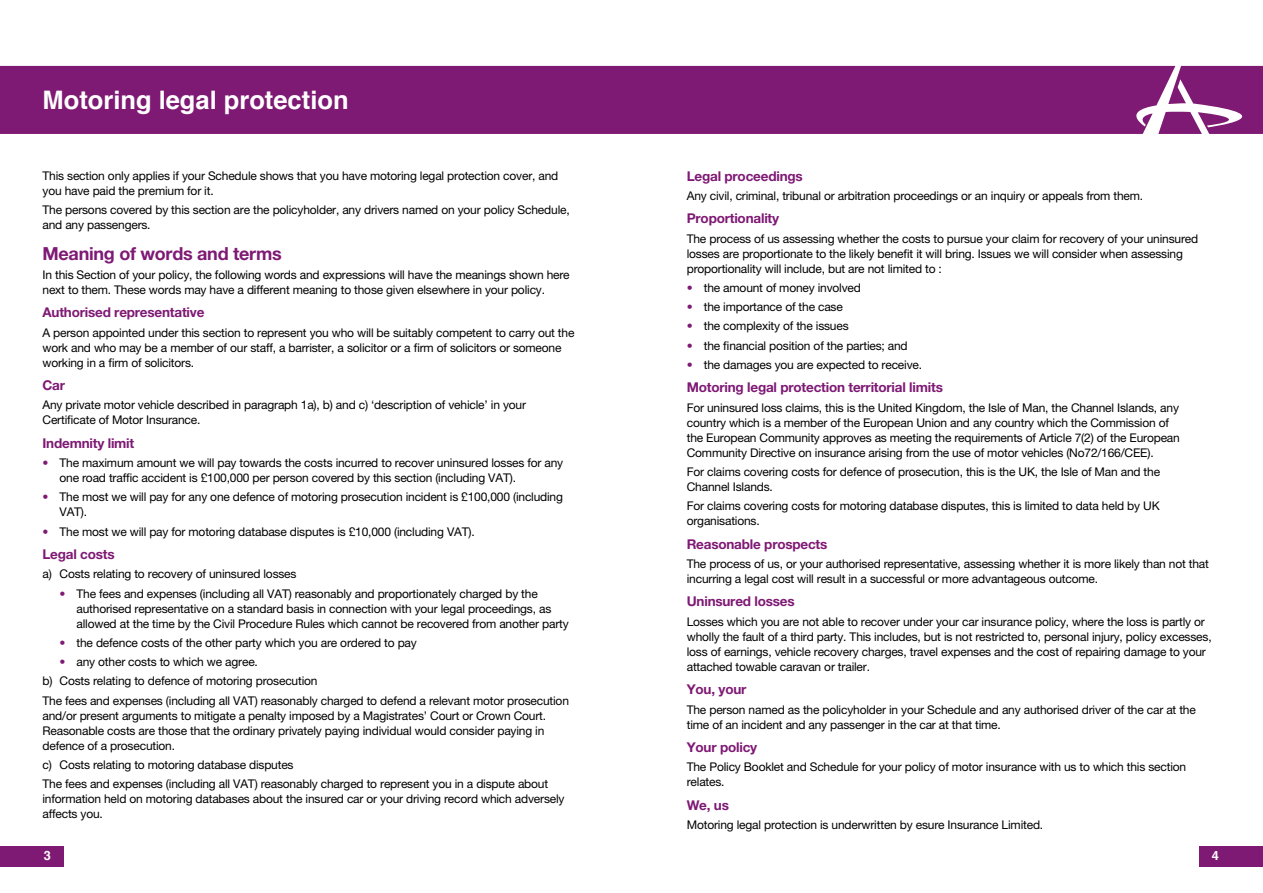
<style>
.page{position:relative;width:1263px;height:893px;background:#fff}
.page>*{position:absolute;margin:0;border:0;box-sizing:border-box;transform-origin:0 0}
.t1{font:700 25.5px "Helvetica";color:#fff}
.t2{font:700 18px "Helvetica Neue";letter-spacing:-.015em;color:#7e1974}
.t3{font:700 13.5px "Helvetica Neue";letter-spacing:-.015em;color:#7e1974}
.t4{font:700 12.75px "Helvetica";color:#fff}
.t5{font:12px/15px "Helvetica Neue";letter-spacing:-.015em;color:#000}
.s1{color:#7e1974}
</style>
<div class="page">
<div style="left:0;top:66px;width:1158px;height:68px;background:#7e1974"></div>
<svg style="left:1158px;top:66px;width:105px;height:68px"></svg>
<div style="left:1199px;top:846px;width:64px;height:20px;background:#7e1974"></div>
<div style="left:0;top:846px;width:64px;height:20px;background:#7e1974"></div>
<h1 class="t1" style="left:43px;top:80px;width:308px">Motoring legal protection</h1>
<p class="t5" style="left:43px;top:168px;width:517px">This section only applies if your Schedule shows that you have motoring legal protection cover, and you have paid the premium for it.</p>
<p class="t5" style="left:43px;top:202px;width:529px">The persons covered by this section are the policyholder, any drivers named on your policy Schedule, and any passengers.</p>
<h2 class="t2" style="left:43px;top:242px;width:241px">Meaning of words and terms</h2>
<p class="t5" style="left:43px;top:267px;width:529px">In this Section of your policy, the following words and expressions will have the meanings shown here next to them. These words may have a different meaning to those given elsewhere in your policy.</p>
<p class="t3" style="left:43px;top:304px;width:163px">Authorised representative</p>
<p class="t5" style="left:43px;top:325px;width:533px">A person appointed under this section to represent you who will be suitably competent to carry out the work and who may be a member of our staff, a barrister, a solicitor or a firm of solicitors or someone working in a firm of solicitors.</p>
<p class="t3" style="left:43px;top:377px;width:24px">Car</p>
<p class="t5" style="left:43px;top:397px;width:485px">Any private motor vehicle described in paragraph 1a), b) and c) ‘description of vehicle’ in your<br>Certificate of Motor Insurance.</p>
<p class="t3" style="left:43px;top:435px;width:93px">Indemnity limit</p>
<p class="t5" style="left:60px;top:455px;width:505px;text-indent:-17px"><span class="s1">•</span> The maximum amount we will pay towards the costs incurred to recover uninsured losses for any one road traffic accident is £100,000 per person covered by this section (including VAT).</p>
<p class="t5" style="left:60px;top:489px;width:505px;text-indent:-17px"><span class="s1">•</span> The most we will pay for any one defence of motoring prosecution incident is £100,000 (including<br>VAT).</p>
<p class="t5" style="left:43px;top:524px;width:434px"><span class="s1">•</span> The most we will pay for motoring database disputes is £10,000 (including VAT).</p>
<p class="t3" style="left:43px;top:546px;width:74px">Legal costs</p>
<p class="t5" style="left:43px;top:566px;width:256px">a) Costs relating to recovery of uninsured losses</p>
<p class="t5" style="left:77px;top:586px;width:494px;text-indent:-17px"><span class="s1">•</span> The fees and expenses (including all VAT) reasonably and proportionately charged by the authorised representative on a standard basis in connection with your legal proceedings, as allowed at the time by the Civil Procedure Rules which cannot be recovered from another party</p>
<p class="t5" style="left:60px;top:635px;width:359px"><span class="s1">•</span> the defence costs of the other party which you are ordered to pay</p>
<p class="t5" style="left:43px;top:652px;width:528px;line-height:19.2px;text-indent:17px"><span class="s1">•</span> any other costs to which we agree.<br>b) Costs relating to defence of motoring prosecution<br>The fees and expenses (including all VAT) reasonably charged to defend a relevant motor prosecution</p>
<p class="t5" style="left:43px;top:708px;width:505px">and/or present arguments to mitigate a penalty imposed by a Magistrates’ Court or Crown Court.<br>Reasonable costs are those that the ordinary privately paying individual would consider paying in defence of a prosecution.</p>
<p class="t5" style="left:43px;top:755px;width:507px;line-height:19.2px">c) Costs relating to motoring database disputes<br>The fees and expenses (including all VAT) reasonably charged to represent you in a dispute about</p>
<p class="t5" style="left:43px;top:791px;width:524px">information held on motoring databases about the insured car or your driving record which adversely affects you.</p>
<p class="t3" style="left:687px;top:167px;width:117px">Legal proceedings</p>
<p class="t5" style="left:687px;top:188px;width:458px">Any civil, criminal, tribunal or arbitration proceedings or an inquiry or appeals from them.</p>
<p class="t3" style="left:687px;top:210px;width:94px">Proportionality</p>
<p class="t5" style="left:687px;top:231px;width:513px">The process of us assessing whether the costs to pursue your claim for recovery of your uninsured losses are proportionate to the likely benefit it will bring. Issues we will consider when assessing proportionality will include, but are not limited to :</p>
<p class="t5" style="left:687px;top:280px;width:176px"><span class="s1">•</span> the amount of money involved</p>
<p class="t5" style="left:687px;top:299px;width:158px"><span class="s1">•</span> the importance of the case</p>
<p class="t5" style="left:687px;top:318px;width:163px"><span class="s1">•</span> the complexity of the issues</p>
<p class="t5" style="left:687px;top:338px;width:222px"><span class="s1">•</span> the financial position of the parties; and</p>
<p class="t5" style="left:687px;top:357px;width:237px"><span class="s1">•</span> the damages you are expected to receive.</p>
<p class="t3" style="left:687px;top:379px;width:258px">Motoring legal protection territorial limits</p>
<p class="t5" style="left:687px;top:400px;width:495px">For uninsured loss claims, this is the United Kingdom, the Isle of Man, the Channel Islands, any country which is a member of the European Union and any country which the Commission of the European Community approves as meeting the requirements of Article 7(2) of the European Community Directive on insurance arising from the use of motor vehicles (No72/166/CEE).</p>
<p class="t5" style="left:687px;top:464px;width:475px">For claims covering costs for defence of prosecution, this is the UK, the Isle of Man and the<br>Channel Islands.</p>
<p class="t5" style="left:687px;top:498px;width:474px">For claims covering costs for motoring database disputes, this is limited to data held by UK organisations.</p>
<p class="t3" style="left:687px;top:536px;width:142px">Reasonable prospects</p>
<p class="t5" style="left:687px;top:556px;width:524px">The process of us, or your authorised representative, assessing whether it is more likely than not that incurring a legal cost will result in a successful or more advantageous outcome.</p>
<p class="t3" style="left:687px;top:593px;width:109px">Uninsured losses</p>
<p class="t5" style="left:687px;top:614px;width:526px">Losses which you are not able to recover under your car insurance policy, where the loss is partly or wholly the fault of a third party. This includes, but is not restricted to, personal injury, policy excesses, loss of earnings, vehicle recovery charges, travel expenses and the cost of repairing damage to your attached towable caravan or trailer.</p>
<p class="t3" style="left:687px;top:681px;width:61px">You, your</p>
<p class="t5" style="left:687px;top:701px;width:511px">The person named as the policyholder in your Schedule and any authorised driver of the car at the time of an incident and any passenger in the car at that time.</p>
<p class="t3" style="left:687px;top:739px;width:72px">Your policy</p>
<p class="t5" style="left:687px;top:759px;width:501px">The Policy Booklet and Schedule for your policy of motor insurance with us to which this section relates.</p>
<p class="t3" style="left:687px;top:797px;width:44px">We, us</p>
<p class="t5" style="left:687px;top:817px;width:358px">Motoring legal protection is underwritten by esure Insurance Limited.</p>
<p class="t4" style="left:44px;top:845px;width:9px">3</p>
<p class="t4" style="left:1212px;top:845px;width:9px">4</p>
</div>
